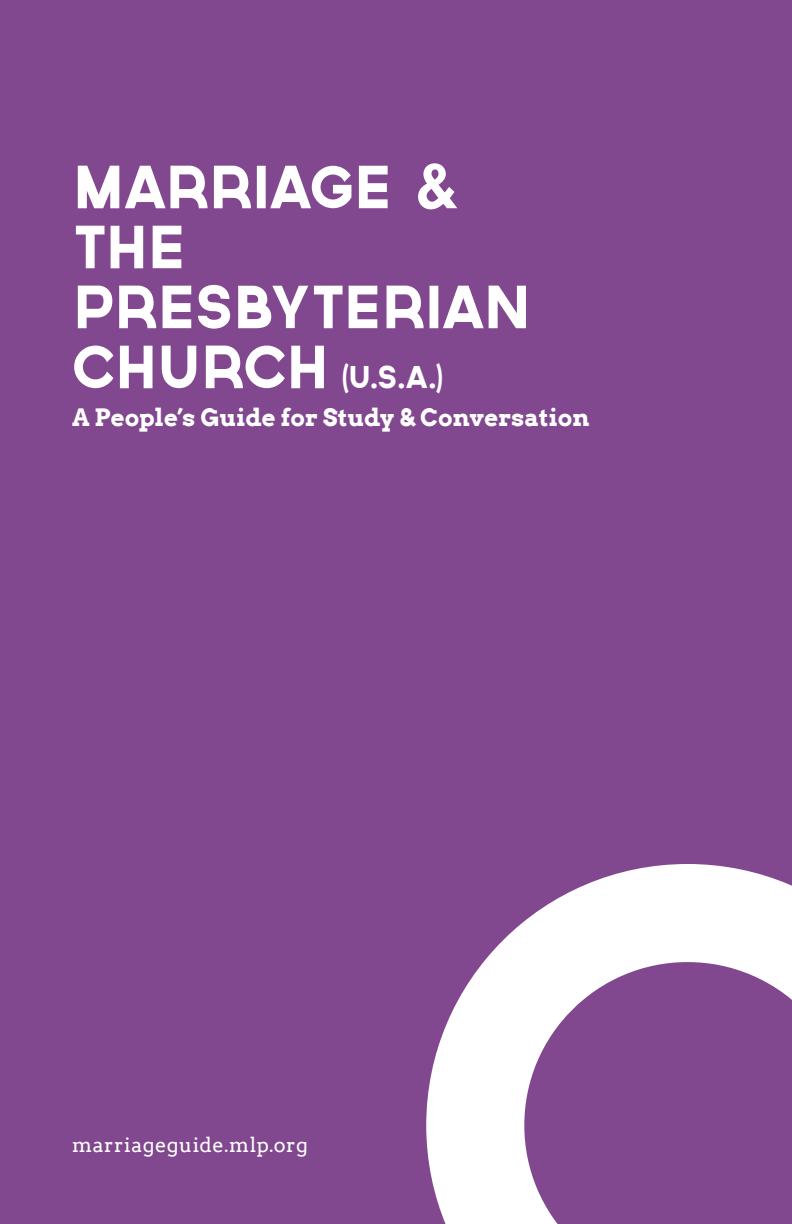
<style>
.page{position:relative;width:792px;height:1224px;background:#82488f}
.page>*{position:absolute;margin:0;border:0;box-sizing:border-box;transform-origin:0 0}
.BIGBIG_COPY_Governor{font:58px/60px "Governor";letter-spacing:-.015em;color:#fff}
.BODY_Head_Arvo_12pt{font:700 24px "Arvo";color:#fff}
.WEBSITE_Arvo_10pt{font:20px "Arvo";letter-spacing:.025em;color:#fff}
.s1{font-family:"Futura";font-weight:800}
.s2{font-family:"Futura";font-weight:800;font-size:30px}
.s3{font-size:30px}
</style>
<div class="page">
<svg style="left:426px;top:864px;width:366px;height:360px"></svg>
<p class="BIGBIG_COPY_Governor" style="left:72px;top:158px;width:461px">MARRIAGE <span class="s1">&amp;<br></span>THE<br>PRESBYTERIAN<br>CHURCH <span class="s2">(</span><span class="s3">U</span><span class="s2">.</span><span class="s3">S</span><span class="s2">.</span><span class="s3">A</span><span class="s2">.)</span></p>
<p class="BODY_Head_Arvo_12pt" style="left:72px;top:402px;width:519px">A People’s Guide for Study &amp; Conversation</p>
<p class="WEBSITE_Arvo_10pt" style="left:72px;top:1133px;width:237px">marriageguide.mlp.org</p>
</div>
